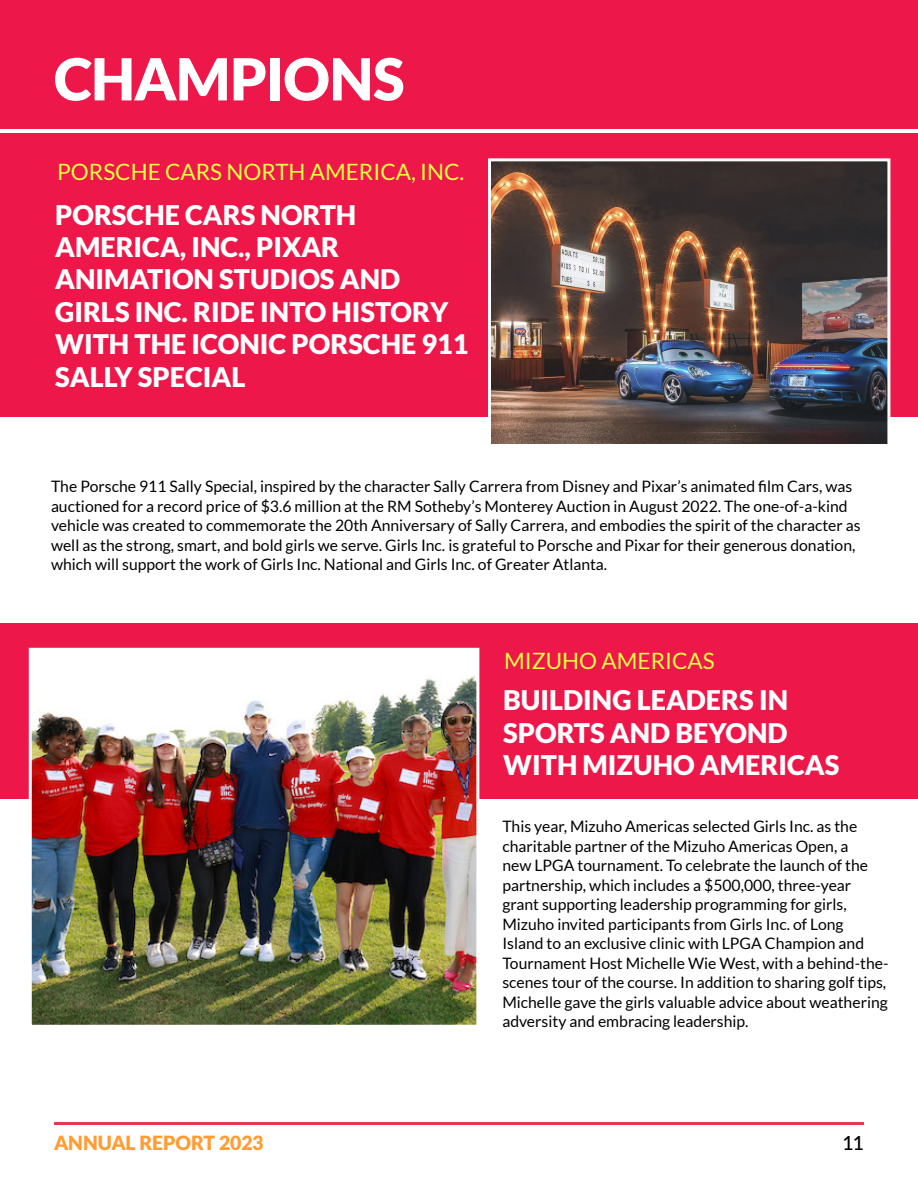
<style>
.page{position:relative;width:918px;height:1188px;background:#fff}
.page>*{position:absolute;margin:0;border:0;box-sizing:border-box;transform-origin:0 0}
.Paragraph_Style_2_Black_small{font:900 58.05px "Lato";letter-spacing:-.015em;color:#fff}
.t1{font:900 27px/32.4px "Lato";color:#fff}
.t2{font:22.5px "Lato";color:#eeff41}
.H3_Board{font:900 19.5px "Lato";letter-spacing:-.01em;color:#ff9c33}
.H3_Board-2{font:500 19.5px "Lato";color:#000}
.t3{font:15.75px/19.5px "Lato";color:#000}
</style>
<div class="page">
<hr style="left:54px;top:1122px;width:810px;height:3px;background:#ee344f">
<div style="left:0;top:0;width:918px;height:128px;background:#ed1849"></div>
<div style="left:0;top:134px;width:918px;height:283px;background:#ed1849"></div>
<img style="left:492px;top:162px;width:394px;height:281px">
<div style="left:488px;top:158px;width:402px;height:289px;border:3px solid #fff"></div>
<div style="left:0;top:624px;width:918px;height:175px;background:#ed1849"></div>
<img style="left:33px;top:652px;width:442px;height:372px">
<div style="left:29px;top:648px;width:450px;height:380px;border:3px solid #fff"></div>
<p class="Paragraph_Style_2_Black_small" style="left:54px;top:45px;width:352px">CHAMPIONS</p>
<p class="t2" style="left:57px;top:159px;width:409px">PORSCHE CARS NORTH AMERICA, INC.</p>
<p class="t1" style="left:55px;top:198px;width:415px">PORSCHE CARS NORTH<br>AMERICA, INC., PIXAR<br>ANIMATION STUDIOS AND<br>GIRLS INC. RIDE INTO HISTORY<br>WITH THE ICONIC PORSCHE 911<br>SALLY SPECIAL</p>
<p class="t3" style="left:51px;top:476px;width:811px">The Porsche 911 Sally Special, inspired by the character Sally Carrera from Disney and Pixar’s animated film Cars, was auctioned for a record price of $3.6 million at the RM Sotheby’s Monterey Auction in August 2022. The one-of-a-kind vehicle was created to commemorate the 20th Anniversary of Sally Carrera, and embodies the spirit of the character as well as the strong, smart, and bold girls we serve. Girls Inc. is grateful to Porsche and Pixar for their generous donation, which will support the work of Girls Inc. National and Girls Inc. of Greater Atlanta.</p>
<p class="t2" style="left:504px;top:648px;width:212px">MIZUHO AMERICAS</p>
<p class="t1" style="left:503px;top:684px;width:338px">BUILDING LEADERS IN<br>SPORTS AND BEYOND<br>WITH MIZUHO AMERICAS</p>
<p class="t3" style="left:502px;top:817px;width:388px">This year, Mizuho Americas selected Girls Inc. as the charitable partner of the Mizuho Americas Open, a<br>new LPGA tournament. To celebrate the launch of the partnership, which includes a $500,000, three-year grant supporting leadership programming for girls, Mizuho invited participants from Girls Inc. of Long Island to an exclusive clinic with LPGA Champion and Tournament Host Michelle Wie West, with a behind-the&shy;scenes tour of the course. In addition to sharing golf tips, Michelle gave the girls valuable advice about weathering adversity and embracing leadership.</p>
<p class="H3_Board" style="left:54px;top:1131px;width:211px">ANNUAL REPORT 2023</p>
<p class="H3_Board-2" style="left:842px;top:1129px;width:23px">11</p>
</div>
